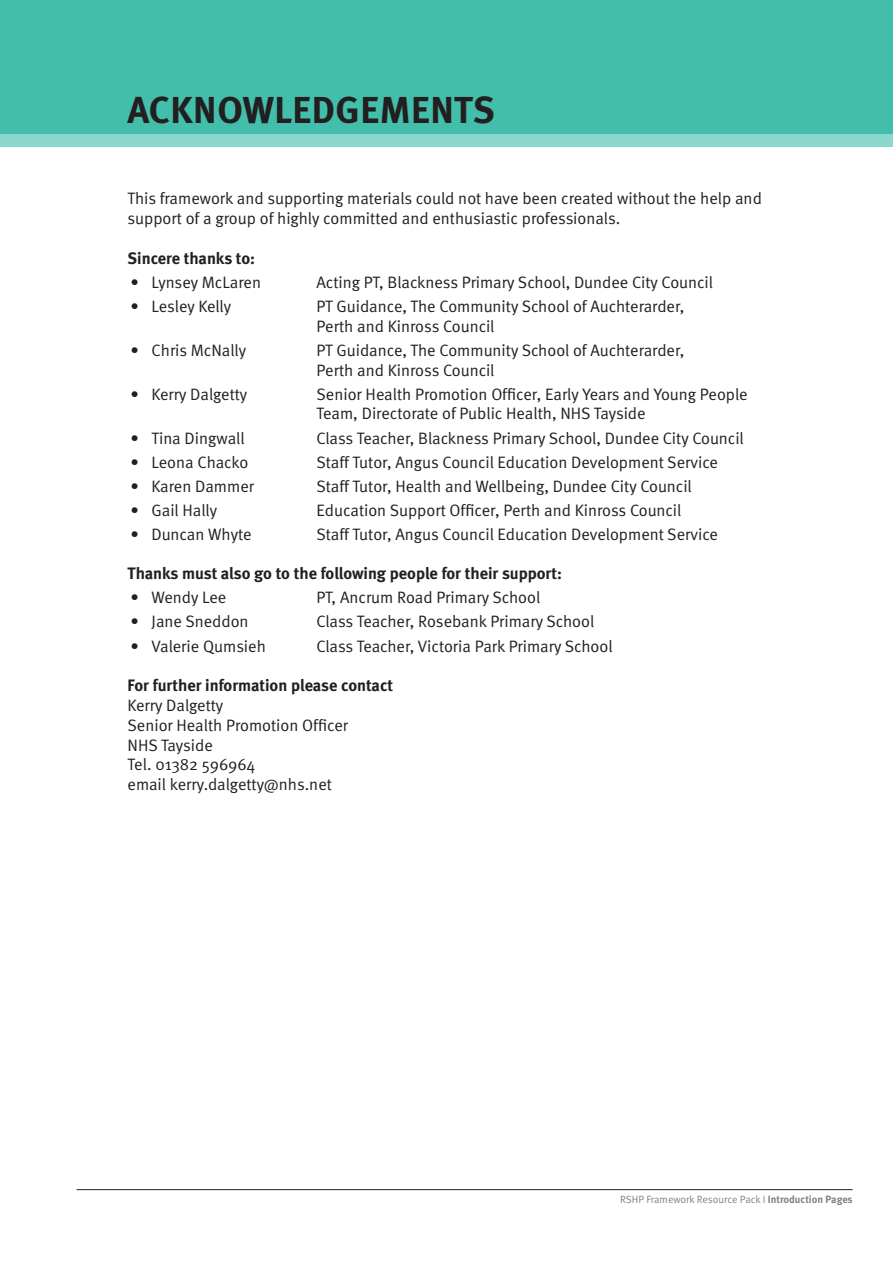
<style>
.page{position:relative;width:893px;height:1263px;background:#fff}
.page>*{position:absolute;margin:0;border:0;box-sizing:border-box;transform-origin:0 0}
.headers{font:37.5px "Meta Bold Caps";color:#231f20}
.body{font:16.5px/19.8px "Meta Normal";color:#231f20}
.body-2{font:700 16.5px "Meta";color:#231f20}
.t1{font:10.5px "Meta Normal";color:#808285}
.s1{font-family:"Meta";font-weight:700}
</style>
<div class="page">
<hr style="left:77px;top:1189px;width:776px;height:1px;background:#231f20">
<div style="left:0;top:0;width:893px;height:147px;background:#42beaa"></div>
<div style="left:0;top:134px;width:893px;height:13px;background:#8cd7cb"></div>
<p class="headers" style="left:128px;top:88px;width:369px">ACKNOWLEDGEMENTS</p>
<p class="body" style="left:128px;top:189px;width:636px">This framework and supporting materials could not have been created without the help and support of a group of highly committed and enthusiastic professionals.</p>
<p class="body-2" style="left:128px;top:248px;width:129px">Sincere thanks to:</p>
<p class="body" style="left:131px;top:272px;width:132px">• Lynsey McLaren</p>
<p class="body" style="left:317px;top:272px;width:398px">Acting PT, Blackness Primary School, Dundee City Council</p>
<p class="body" style="left:131px;top:296px;width:102px">• Lesley Kelly</p>
<p class="body" style="left:317px;top:296px;width:369px">PT Guidance, The Community School of Auchterarder,<br>Perth and Kinross Council</p>
<p class="body" style="left:131px;top:340px;width:117px">• Chris McNally</p>
<p class="body" style="left:317px;top:340px;width:369px">PT Guidance, The Community School of Auchterarder,<br>Perth and Kinross Council</p>
<p class="body" style="left:131px;top:384px;width:118px">• Kerry Dalgetty</p>
<p class="body" style="left:317px;top:384px;width:433px">Senior Health Promotion Officer, Early Years and Young People<br>Team, Directorate of Public Health, NHS Tayside</p>
<p class="body" style="left:131px;top:428px;width:116px">• Tina Dingwall</p>
<p class="body" style="left:317px;top:428px;width:429px">Class Teacher, Blackness Primary School, Dundee City Council</p>
<p class="body" style="left:131px;top:452px;width:119px">• Leona Chacko</p>
<p class="body" style="left:317px;top:452px;width:403px">Staff Tutor, Angus Council Education Development Service</p>
<p class="body" style="left:131px;top:476px;width:125px">• Karen Dammer</p>
<p class="body" style="left:317px;top:476px;width:377px">Staff Tutor, Health and Wellbeing, Dundee City Council</p>
<p class="body" style="left:131px;top:500px;width:88px">• Gail Hally</p>
<p class="body" style="left:317px;top:500px;width:366px">Education Support Officer, Perth and Kinross Council</p>
<p class="body" style="left:131px;top:524px;width:122px">• Duncan Whyte</p>
<p class="body" style="left:317px;top:524px;width:403px">Staff Tutor, Angus Council Education Development Service</p>
<p class="body-2" style="left:128px;top:564px;width:436px">Thanks must also go to the following people for their support:</p>
<p class="body" style="left:131px;top:588px;width:97px">• Wendy Lee</p>
<p class="body" style="left:317px;top:588px;width:225px">PT, Ancrum Road Primary School</p>
<p class="body" style="left:131px;top:612px;width:120px">• Jane Sneddon</p>
<p class="body" style="left:317px;top:612px;width:279px">Class Teacher, Rosebank Primary School</p>
<p class="body" style="left:131px;top:636px;width:137px">• Valerie Qumsieh</p>
<p class="body" style="left:317px;top:636px;width:298px">Class Teacher, Victoria Park Primary School</p>
<p class="body-2" style="left:128px;top:675px;width:267px">For further information please contact</p>
<p class="body" style="left:128px;top:695px;width:97px">Kerry Dalgetty</p>
<p class="body" style="left:128px;top:715px;width:222px">Senior Health Promotion Officer</p>
<p class="body" style="left:128px;top:735px;width:87px">NHS Tayside</p>
<p class="body" style="left:128px;top:754px;width:129px">Tel. 01382 596964</p>
<p class="body" style="left:128px;top:774px;width:206px">email kerry.dalgetty@nhs.net</p>
<p class="t1" style="left:620px;top:1193px;width:234px">RSHP Framework Resource Pack I <span class="s1">Introduction Pages</span></p>
</div>
